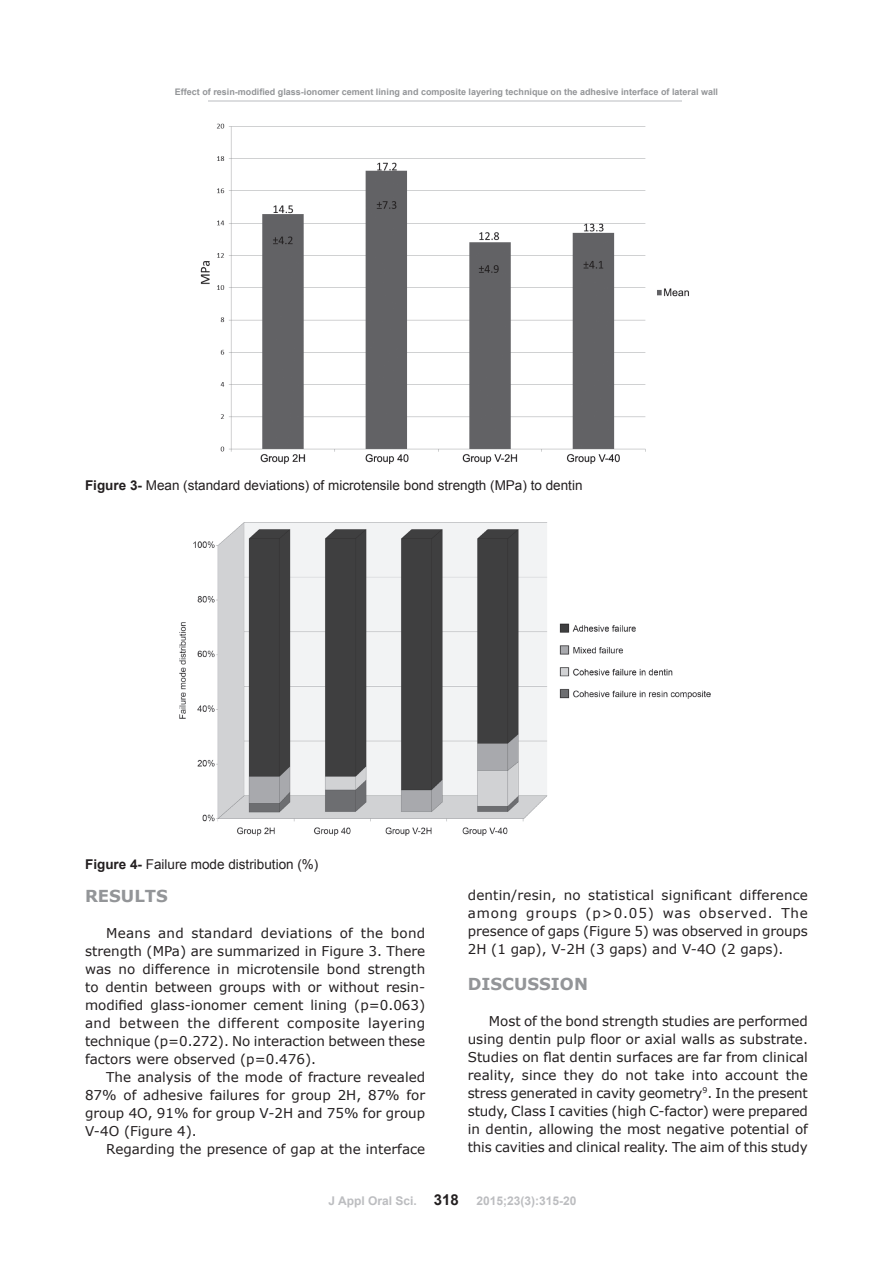
<style>
.page{position:relative;width:893px;height:1263px;background:#fff}
.page>*{position:absolute;margin:0;border:0;box-sizing:border-box;transform-origin:0 0}
.t1{font:700 16.5px "Verdana";color:#939598}
.t2{font:13.5px/18px "Verdana";color:#231f20;text-align:justify}
.t3{font:13.5px "Arial";color:#231f20}
.t4{font:700 12px "Arial";color:#bcbdc0}
.t5{font:700 9px "Arial";color:#939598}
.s1{font-weight:700}
.s2{font-size:15px;color:#231f20}
</style>
<div class="page">
<hr style="left:208px;top:100px;width:474px;height:1px;background:#dcdddf">
<img style="left:179px;top:523px;width:531px;height:313px">
<img style="left:200px;top:123px;width:489px;height:341px">
<p class="t5" style="left:175px;top:85px;width:545px">Effect of resin-modified glass-ionomer cement lining and composite layering technique on the adhesive interface of lateral wall</p>
<p class="t3" style="left:85px;top:476px;width:499px"><span class="s1">Figure 3-</span> Mean (standard deviations) of microtensile bond strength (MPa) to dentin</p>
<p class="t3" style="left:85px;top:855px;width:235px"><span class="s1">Figure 4-</span> Failure mode distribution (%)</p>
<p class="t1" style="left:85px;top:884px;width:84px">RESULTS</p>
<p class="t2" style="left:85px;top:924px;width:342px;text-indent:21px">Means and standard deviations of the bond strength (MPa) are summarized in Figure 3. There was no difference in microtensile bond strength to dentin between groups with or without resin&shy;modified glass-ionomer cement lining (p=0.063) and between the different composite layering technique (p=0.272). No interaction between these factors were observed (p=0.476).</p>
<p class="t2" style="left:85px;top:1068px;width:342px;text-indent:21px">The analysis of the mode of fracture revealed 87% of adhesive failures for group 2H, 87% for group 4O, 91% for group V-2H and 75% for group V-4O (Figure 4).</p>
<p class="t2" style="left:106px;top:1140px;width:320px">Regarding the presence of gap at the interface</p>
<p class="t2" style="left:468px;top:886px;width:342px">dentin/resin, no statistical significant difference among groups (p&gt;0.05) was observed. The presence of gaps (Figure 5) was observed in groups 2H (1 gap), V-2H (3 gaps) and V-4O (2 gaps).</p>
<p class="t1" style="left:468px;top:972px;width:122px">DISCUSSION</p>
<p class="t2" style="left:468px;top:1012px;width:342px;text-indent:21px">Most of the bond strength studies are performed using dentin pulp floor or axial walls as substrate.<br>Studies on flat dentin surfaces are far from clinical reality, since they do not take into account the stress generated in cavity geometry<sup>9</sup>. In the present study, Class I cavities (high C-factor) were prepared in dentin, allowing the most negative potential of this cavities and clinical reality. The aim of this study</p>
<p class="t4" style="left:328px;top:1193px;width:132px">J Appl Oral Sci. <span class="s2">318</span></p>
<p class="t4" style="left:477px;top:1193px;width:102px">2015;23(3):315-20</p>
</div>
